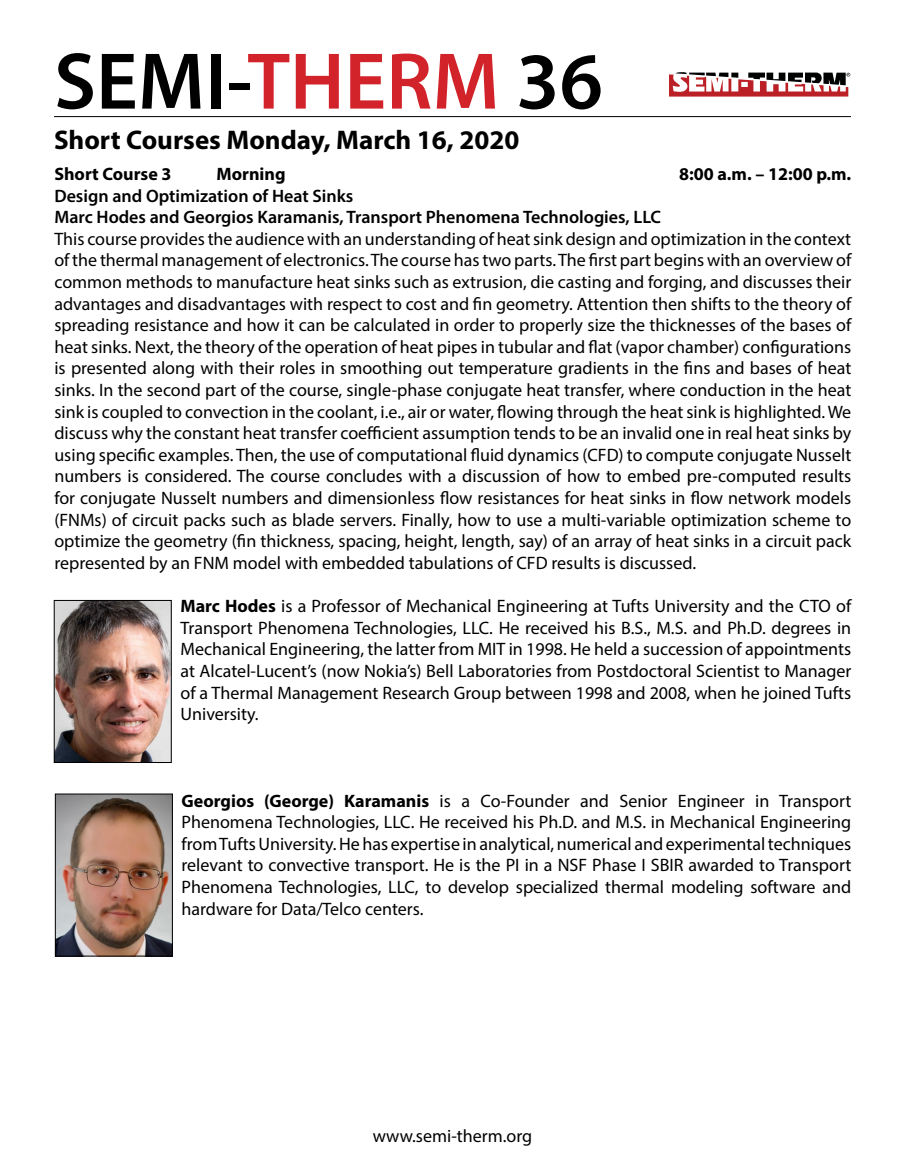
<style>
.page{position:relative;width:905px;height:1175px;background:#fff}
.page>*{position:absolute;margin:0;border:0;box-sizing:border-box;transform-origin:0 0}
.t1{font:600 81px "Myriad Pro";color:#000}
.t2{font:700 27px "Myriad Pro";color:#000}
.t3{font:18px/21.6px "Myriad Pro";color:#000;text-align:justify}
.t4{font:600 18px/21.6px "Myriad Pro";color:#000}
.t5{font:700 18px "Myriad Pro";color:#000}
.s1{color:#d2232a}
.s2{font-weight:700}
</style>
<div class="page">
<hr style="left:54px;top:116px;width:796px;height:1px;background:#000">
<svg style="left:669px;top:72px;width:181px;height:25px"></svg>
<img style="left:57px;top:796px;width:113px;height:158px">
<div style="left:55px;top:794px;width:117px;height:162px;border:1px solid #000"></div>
<img style="left:56px;top:602px;width:113px;height:158px">
<div style="left:54px;top:600px;width:117px;height:162px;border:1px solid #000"></div>
<h1 class="t1" style="left:54px;top:30px;width:550px">SEMI-<span class="s1">THERM</span> 36</h1>
<h2 class="t2" style="left:54px;top:122px;width:467px">Short Courses Monday, March 16, 2020</h2>
<p class="t5" style="left:54px;top:162px;width:119px">Short Course 3</p>
<p class="t5" style="left:216px;top:162px;width:71px">Morning</p>
<p class="t5" style="left:679px;top:162px;width:174px">8:00 a.m. – 12:00 p.m.</p>
<p class="t4" style="left:54px;top:184px;width:608px">Design and Optimization of Heat Sinks<br>Marc Hodes and Georgios Karamanis, Transport Phenomena Technologies, LLC</p>
<p class="t3" style="left:54px;top:228px;width:798px">This course provides the audience with an understanding of heat sink design and optimization in the context of the thermal management of electronics. The course has two parts. The first part begins with an overview of common methods to manufacture heat sinks such as extrusion, die casting and forging, and discusses their advantages and disadvantages with respect to cost and fin geometry. Attention then shifts to the theory of spreading resistance and how it can be calculated in order to properly size the thicknesses of the bases of heat sinks. Next, the theory of the operation of heat pipes in tubular and flat (vapor chamber) configurations is presented along with their roles in smoothing out temperature gradients in the fins and bases of heat sinks. In the second part of the course, single-phase conjugate heat transfer, where conduction in the heat sink is coupled to convection in the coolant, i.e., air or water, flowing through the heat sink is highlighted. We discuss why the constant heat transfer coefficient assumption tends to be an invalid one in real heat sinks by using specific examples. Then, the use of computational fluid dynamics (CFD) to compute conjugate Nusselt numbers is considered. The course concludes with a discussion of how to embed pre-computed results for conjugate Nusselt numbers and dimensionless flow resistances for heat sinks in flow network models (FNMs) of circuit packs such as blade servers. Finally, how to use a multi-variable optimization scheme to optimize the geometry (fin thickness, spacing, height, length, say) of an array of heat sinks in a circuit pack represented by an FNM model with embedded tabulations of CFD results is discussed.</p>
<p class="t3" style="left:180px;top:595px;width:672px"><span class="s2">Marc Hodes</span> is a Professor of Mechanical Engineering at Tufts University and the CTO of Transport Phenomena Technologies, LLC. He received his B.S., M.S. and Ph.D. degrees in Mechanical Engineering, the latter from MIT in 1998. He held a succession of appointments at Alcatel-Lucent’s (now Nokia’s) Bell Laboratories from Postdoctoral Scientist to Manager of a Thermal Management Research Group between 1998 and 2008, when he joined Tufts University.</p>
<p class="t3" style="left:181px;top:789px;width:671px"><span class="s2">Georgios (George) Karamanis</span> is a Co-Founder and Senior Engineer in Transport Phenomena Technologies, LLC. He received his Ph.D. and M.S. in Mechanical Engineering from Tufts University. He has expertise in analytical, numerical and experimental techniques relevant to convective transport. He is the PI in a NSF Phase I SBIR awarded to Transport Phenomena Technologies, LLC, to develop specialized thermal modeling software and hardware for Data/Telco centers.</p>
<p class="t3" style="left:373px;top:1124px;width:161px">www.semi-therm.org</p>
</div>
